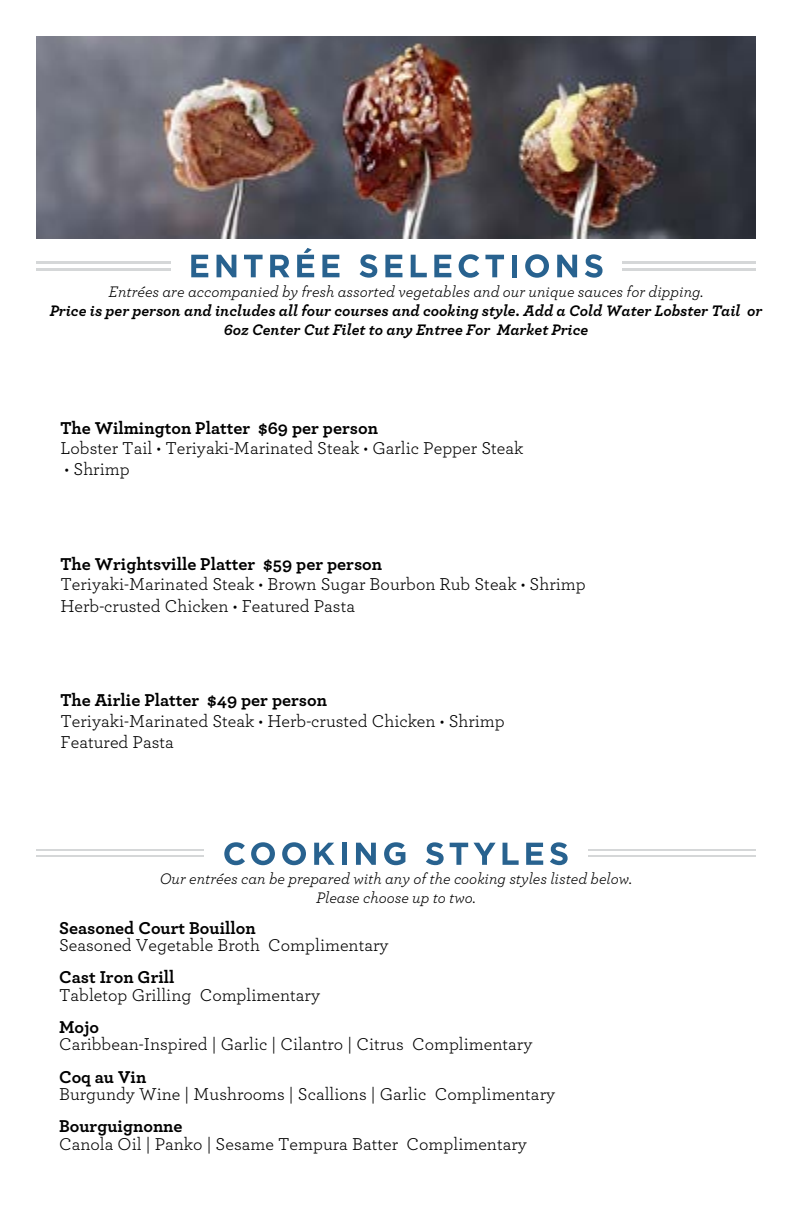
<style>
.page{position:relative;width:792px;height:1224px;background:#fff}
.page>*{position:absolute;margin:0;border:0;box-sizing:border-box;transform-origin:0 0}
.t1{font:18px/17.2px "Archer";color:#000}
.t2{font:700 18px "Archer";color:#000}
.t3{font:italic 16px/19.2px "Archer";color:#000;text-align:center}
.t4{font:italic 700 16px/19.2px "Archer";color:#000;text-align:center}
.s1{font-weight:700}
.s2{color:#fff}
</style>
<div class="page">
<img style="left:36px;top:37px;width:720px;height:201px">
<hr style="left:36px;top:261px;width:720px;height:2px;background:#d5d7d8">
<hr style="left:36px;top:268px;width:720px;height:2px;background:#d5d7d8">
<div style="left:171px;top:251px;width:451px;height:29px;background:#fff"></div>
<svg style="left:191px;top:255px;width:17px;height:22px"></svg>
<svg style="left:217px;top:255px;width:19px;height:22px"></svg>
<svg style="left:244px;top:255px;width:19px;height:22px"></svg>
<svg style="left:270px;top:255px;width:20px;height:22px"></svg>
<svg style="left:297px;top:248px;width:17px;height:29px"></svg>
<svg style="left:322px;top:255px;width:17px;height:22px"></svg>
<svg style="left:360px;top:254px;width:17px;height:24px"></svg>
<svg style="left:385px;top:255px;width:17px;height:22px"></svg>
<svg style="left:411px;top:255px;width:16px;height:22px"></svg>
<svg style="left:434px;top:255px;width:17px;height:22px"></svg>
<svg style="left:459px;top:254px;width:20px;height:24px"></svg>
<svg style="left:485px;top:255px;width:19px;height:22px"></svg>
<div style="left:512px;top:255px;width:5px;height:22px;background:#28628f"></div>
<svg style="left:525px;top:254px;width:24px;height:24px"></svg>
<svg style="left:557px;top:255px;width:20px;height:22px"></svg>
<svg style="left:585px;top:254px;width:18px;height:24px"></svg>
<hr style="left:36px;top:849px;width:720px;height:2px;background:#d5d7d8">
<hr style="left:36px;top:855px;width:720px;height:2px;background:#d5d7d8">
<div style="left:204px;top:840px;width:384px;height:28px;background:#fff"></div>
<svg style="left:224px;top:842px;width:21px;height:23px"></svg>
<svg style="left:251px;top:842px;width:24px;height:23px"></svg>
<svg style="left:282px;top:842px;width:24px;height:23px"></svg>
<svg style="left:314px;top:843px;width:21px;height:22px"></svg>
<div style="left:342px;top:843px;width:5px;height:22px;background:#28628f"></div>
<svg style="left:356px;top:843px;width:20px;height:22px"></svg>
<svg style="left:384px;top:842px;width:21px;height:23px"></svg>
<svg style="left:426px;top:842px;width:18px;height:23px"></svg>
<svg style="left:450px;top:843px;width:46px;height:22px"></svg>
<svg style="left:503px;top:843px;width:16px;height:22px"></svg>
<svg style="left:526px;top:843px;width:17px;height:22px"></svg>
<svg style="left:550px;top:842px;width:18px;height:23px"></svg>
<p class="t3" style="left:109px;top:281px;width:596px">Entrées are accompanied by fresh assorted vegetables and our unique sauces for dipping.</p>
<p class="t4" style="left:50px;top:301px;width:714px">Price is per person and includes all four courses and cooking style. Add a Cold Water Lobster Tail or<br>6oz Center Cut Filet to any Entree For Market Price</p>
<p class="t2" style="left:60px;top:416px;width:319px">The Wilmington Platter $69 per person</p>
<p class="t1" style="left:60px;top:439px;width:465px">Lobster Tail • Teriyaki-Marinated Steak • Garlic Pepper Steak</p>
<p class="t1" style="left:65px;top:461px;width:67px">• Shrimp</p>
<p class="t2" style="left:60px;top:553px;width:323px">The Wrightsville Platter $59 per person</p>
<p class="t1" style="left:60px;top:573px;width:527px;line-height:21.6px">Teriyaki-Marinated Steak • Brown Sugar Bourbon Rub Steak • Shrimp<br>Herb-crusted Chicken • Featured Pasta</p>
<p class="t2" style="left:60px;top:689px;width:268px">The Airlie Platter $49 per person</p>
<p class="t1" style="left:60px;top:710px;width:446px;line-height:21.6px">Teriyaki-Marinated Steak • Herb-crusted Chicken • Shrimp<br>Featured Pasta</p>
<p class="t3" style="left:160px;top:868px;width:474px">Our entrées can be prepared with any of the cooking styles listed below.<br>Please choose up to two.</p>
<p class="t1" style="left:59px;top:919px;width:334px"><span class="s1">Seasoned Court Bouillon<br></span>Seasoned Vegetable Broth Complimentary<span class="s2">.</span></p>
<p class="t1" style="left:59px;top:969px;width:266px"><span class="s1">Cast Iron Grill<br></span>Tabletop Grilling Complimentary<span class="s2">.</span></p>
<p class="t1" style="left:59px;top:1019px;width:478px"><span class="s1">Mojo<br></span>Caribbean-Inspired | Garlic | Cilantro | Citrus Complimentary<span class="s2">.</span></p>
<p class="t1" style="left:59px;top:1068px;width:501px"><span class="s1">Coq au Vin<br></span>Burgundy Wine | Mushrooms | Scallions | Garlic Complimentary<span class="s2">.</span></p>
<p class="t1" style="left:59px;top:1118px;width:473px"><span class="s1">Bourguignonne<br></span>Canola Oil | Panko | Sesame Tempura Batter Complimentary<span class="s2">.</span></p>
</div>
